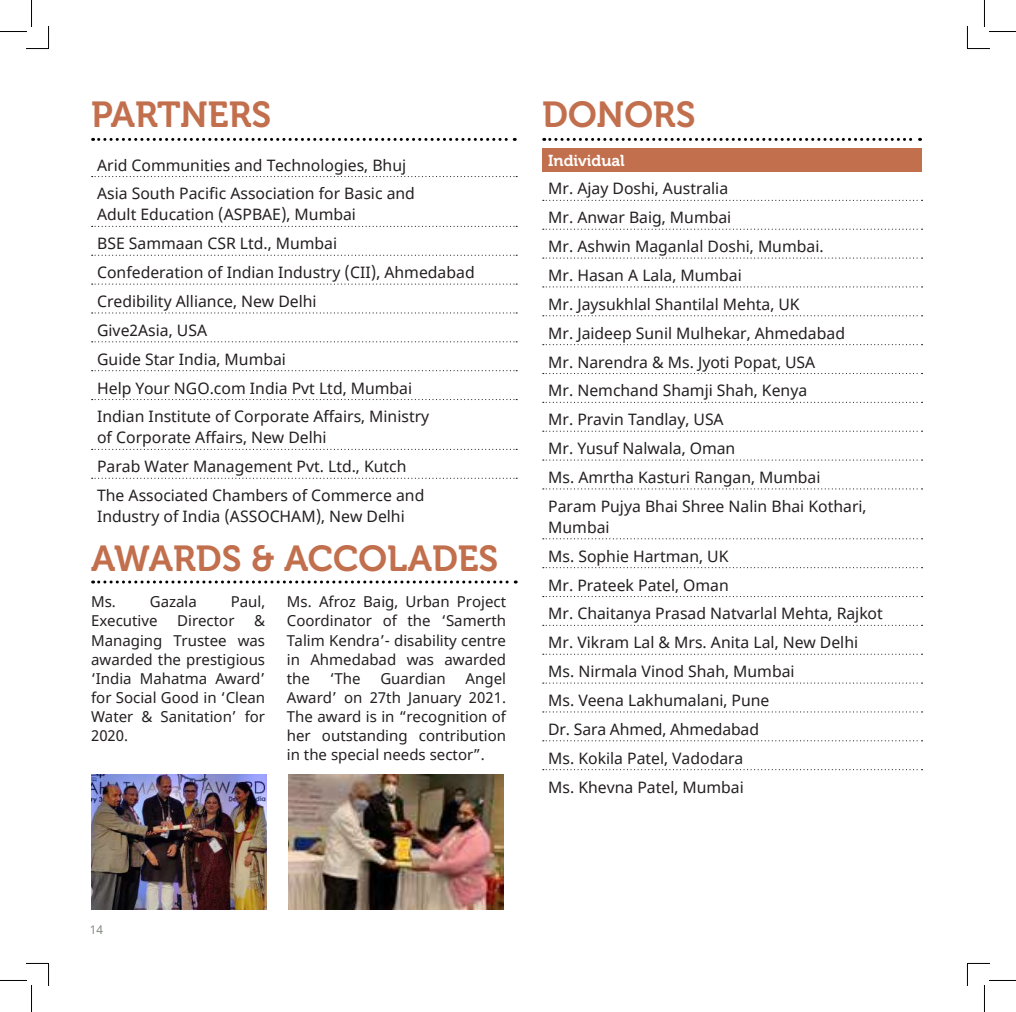
<style>
.page{position:relative;width:1016px;height:1012px;background:#fff}
.page>*{position:absolute;margin:0;border:0;box-sizing:border-box;transform-origin:0 0}
.t1{font:36px "Museo 700";color:#c26f4d}
.t2{font:15.75px/28.8px "Noto Sans";color:#231f20}
.t3{font:15.75px "Museo 700";color:#fff}
.t4{font:15px/19px "Noto Sans";color:#231f20;text-align:justify}
.t5{font:12px "Noto Sans";color:#828e80}
</style>
<div class="page">
<svg style="left:92px;top:176px;width:425px;height:1px"></svg>
<svg style="left:92px;top:226px;width:425px;height:1px"></svg>
<svg style="left:92px;top:254px;width:425px;height:2px"></svg>
<svg style="left:92px;top:283px;width:425px;height:1px"></svg>
<svg style="left:92px;top:312px;width:425px;height:1px"></svg>
<svg style="left:92px;top:370px;width:425px;height:1px"></svg>
<svg style="left:92px;top:399px;width:425px;height:1px"></svg>
<svg style="left:92px;top:449px;width:425px;height:1px"></svg>
<svg style="left:92px;top:477px;width:425px;height:1px"></svg>
<svg style="left:92px;top:341px;width:425px;height:1px"></svg>
<div style="left:542px;top:148px;width:379px;height:23px;background:#c26f4d"></div>
<svg style="left:542px;top:200px;width:380px;height:1px"></svg>
<svg style="left:542px;top:228px;width:380px;height:2px"></svg>
<svg style="left:542px;top:257px;width:380px;height:1px"></svg>
<svg style="left:542px;top:286px;width:380px;height:1px"></svg>
<svg style="left:542px;top:315px;width:380px;height:1px"></svg>
<svg style="left:542px;top:344px;width:380px;height:1px"></svg>
<svg style="left:542px;top:373px;width:380px;height:1px"></svg>
<svg style="left:542px;top:401px;width:380px;height:2px"></svg>
<svg style="left:542px;top:430px;width:380px;height:1px"></svg>
<svg style="left:542px;top:488px;width:380px;height:1px"></svg>
<svg style="left:542px;top:538px;width:380px;height:1px"></svg>
<svg style="left:542px;top:596px;width:380px;height:1px"></svg>
<svg style="left:542px;top:624px;width:380px;height:1px"></svg>
<svg style="left:542px;top:653px;width:380px;height:1px"></svg>
<svg style="left:542px;top:682px;width:380px;height:1px"></svg>
<svg style="left:542px;top:711px;width:380px;height:1px"></svg>
<svg style="left:542px;top:740px;width:380px;height:1px"></svg>
<svg style="left:542px;top:769px;width:380px;height:1px"></svg>
<svg style="left:542px;top:567px;width:380px;height:1px"></svg>
<svg style="left:542px;top:459px;width:380px;height:1px"></svg>
<svg style="left:93px;top:580px;width:423px;height:3px"></svg>
<svg style="left:93px;top:138px;width:422px;height:3px"></svg>
<svg style="left:543px;top:138px;width:377px;height:3px"></svg>
<img style="left:91px;top:774px;width:176px;height:135px">
<img style="left:288px;top:774px;width:215px;height:135px">
<svg style="left:0;top:0;width:49px;height:49px"></svg>
<svg style="left:0;top:962px;width:49px;height:49px"></svg>
<svg style="left:966px;top:0;width:49px;height:49px"></svg>
<svg style="left:966px;top:962px;width:49px;height:49px"></svg>
<h1 class="t1" style="left:91px;top:94px;width:182px">PARTNERS</h1>
<p class="t2" style="left:97px;top:151px;width:319px">Arid Communities and Technologies, Bhuj<br>Asia South Pacific Association for Basic and</p>
<p class="t2" style="left:97px;top:201px;width:379px">Adult Education (ASPBAE), Mumbai<br>BSE Sammaan CSR Ltd., Mumbai<br>Confederation of Indian Industry (CII), Ahmedabad Credibility Alliance, New Delhi<br>Give2Asia, USA<br>Guide Star India, Mumbai<br>Help Your NGO.com India Pvt Ltd, Mumbai<br>Indian Institute of Corporate Affairs, Ministry</p>
<p class="t2" style="left:97px;top:424px;width:328px">of Corporate Affairs, New Delhi<br>Parab Water Management Pvt. Ltd., Kutch<br>The Associated Chambers of Commerce and</p>
<p class="t2" style="left:97px;top:502px;width:309px">Industry of India (ASSOCHAM), New Delhi</p>
<h1 class="t1" style="left:91px;top:538px;width:408px">AWARDS &amp; ACCOLADES</h1>
<p class="t4" style="left:91px;top:592px;width:107px">Ms. Gazala</p>
<p class="t4" style="left:231px;top:592px;width:36px">Paul,</p>
<p class="t4" style="left:91px;top:612px;width:68px">Executive</p>
<p class="t4" style="left:177px;top:612px;width:59px">Director</p>
<p class="t4" style="left:287px;top:592px;width:220px">Ms. Afroz Baig, Urban Project Coordinator of the ‘Samerth Talim Kendra’- disability centre in Ahmedabad was awarded the</p>
<p class="t4" style="left:91px;top:612px;width:175px;text-indent:163px">&amp; Managing Trustee was awarded the prestigious ‘India Mahatma Award’ for Social Good in ‘Clean Water &amp; Sanitation’ for 2020.</p>
<p class="t4" style="left:330px;top:669px;width:32px">‘The</p>
<p class="t4" style="left:380px;top:669px;width:67px">Guardian</p>
<p class="t4" style="left:287px;top:669px;width:220px;text-indent:179px">Angel Award’ on 27th January 2021.<br>The award is in “recognition of her outstanding contribution in the special needs sector”.</p>
<h1 class="t1" style="left:542px;top:94px;width:155px">DONORS</h1>
<p class="t3" style="left:548px;top:151px;width:78px">Individual</p>
<p class="t2" style="left:548px;top:175px;width:319px">Mr. Ajay Doshi, Australia<br>Mr. Anwar Baig, Mumbai<br>Mr. Ashwin Maganlal Doshi, Mumbai.<br>Mr. Hasan A Lala, Mumbai<br>Mr. Jaysukhlal Shantilal Mehta, UK<br>Mr. Jaideep Sunil Mulhekar, Ahmedabad<br>Mr. Narendra &amp; Ms. Jyoti Popat, USA<br>Mr. Nemchand Shamji Shah, Kenya<br>Mr. Pravin Tandlay, USA<br>Mr. Yusuf Nalwala, Oman<br>Ms. Amrtha Kasturi Rangan, Mumbai<br>Param Pujya Bhai Shree Nalin Bhai Kothari,</p>
<p class="t2" style="left:548px;top:513px;width:336px">Mumbai<br>Ms. Sophie Hartman, UK<br>Mr. Prateek Patel, Oman<br>Mr. Chaitanya Prasad Natvarlal Mehta, Rajkot<br>Mr. Vikram Lal &amp; Mrs. Anita Lal, New Delhi<br>Ms. Nirmala Vinod Shah, Mumbai<br>Ms. Veena Lakhumalani, Pune<br>Dr. Sara Ahmed, Ahmedabad<br>Ms. Kokila Patel, Vadodara<br>Ms. Khevna Patel, Mumbai</p>
<p class="t5" style="left:90px;top:920px;width:15px">14</p>
</div>
